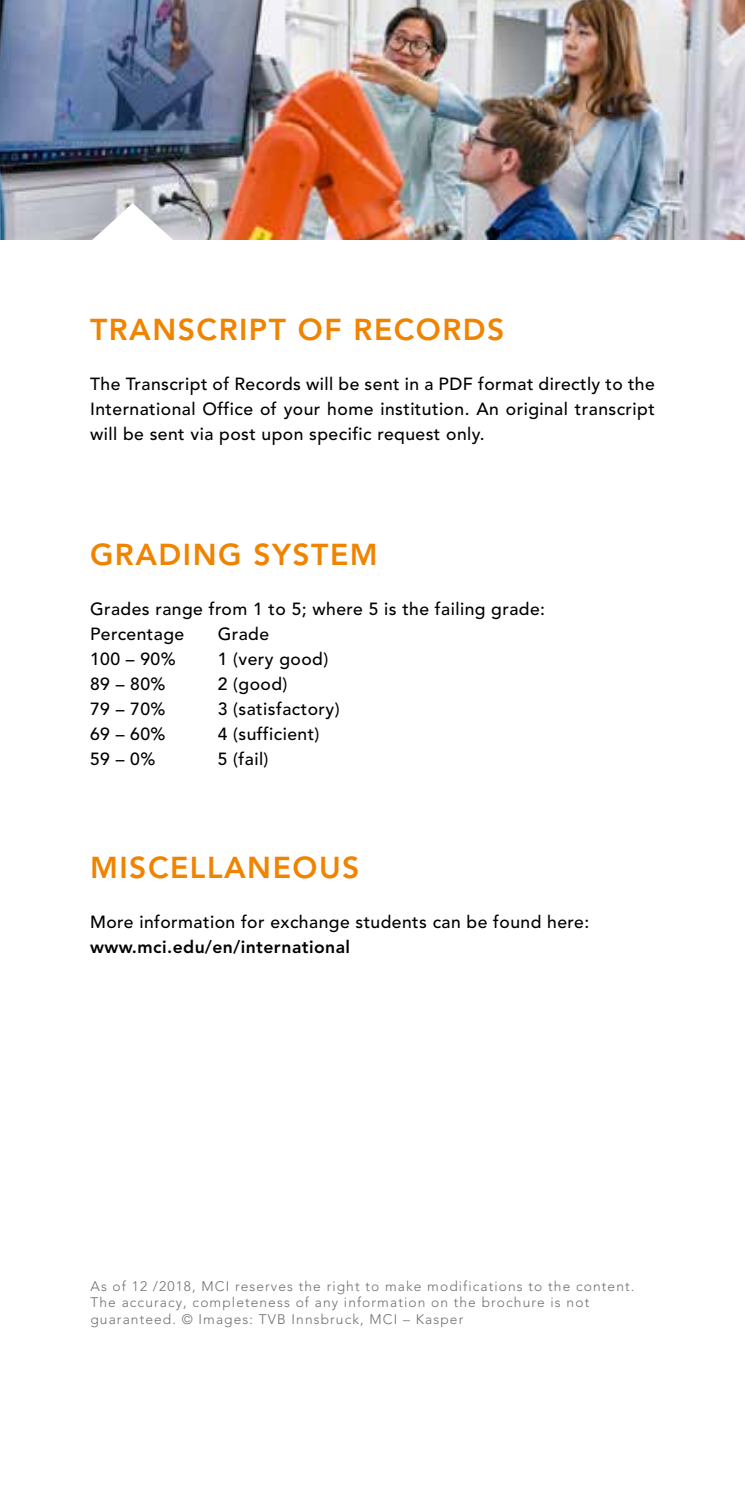
<style>
.page{position:relative;width:745px;height:1489px;background:#fff}
.page>*{position:absolute;margin:0;border:0;box-sizing:border-box;transform-origin:0 0}
.t1{font:800 30px "Avenir";letter-spacing:.05em;color:#f08300}
.t2{font:500 17.5px/25px "Avenir";letter-spacing:.025em;color:#000}
.t3{font:800 17.5px "Avenir";letter-spacing:.025em;color:#000}
.t4{font:300 13.75px/16.5px "Avenir";letter-spacing:.08em;color:#706f6f}
</style>
<div class="page">
<img style="left:1px;top:0;width:743px;height:239px">
<img style="left:551px;top:196px;width:103px;height:44px">
<img style="left:0;top:0;width:1px;height:239px">
<svg style="left:90px;top:203px;width:85px;height:37px"></svg>
<h1 class="t1" style="left:90px;top:312px;width:415px">TRANSCRIPT OF RECORDS</h1>
<p class="t2" style="left:90px;top:372px;width:566px;text-align:justify">The Transcript of Records will be sent in a PDF format directly to the International Office of your home institution. An original transcript will be sent via post upon specific request only.</p>
<h1 class="t1" style="left:90px;top:537px;width:289px">GRADING SYSTEM</h1>
<p class="t2" style="left:90px;top:597px;width:456px">Grades range from 1 to 5; where 5 is the failing grade:<br>Percentage</p>
<p class="t2" style="left:218px;top:622px;width:53px">Grade</p>
<p class="t2" style="left:90px;top:647px;width:87px">100 – 90%</p>
<p class="t2" style="left:218px;top:647px;width:112px">1 (very good)</p>
<p class="t2" style="left:90px;top:672px;width:77px">89 – 80%</p>
<p class="t2" style="left:218px;top:672px;width:71px">2 (good)</p>
<p class="t2" style="left:90px;top:697px;width:77px">79 – 70%</p>
<p class="t2" style="left:218px;top:697px;width:123px">3 (satisfactory)</p>
<p class="t2" style="left:90px;top:722px;width:77px">69 – 60%</p>
<p class="t2" style="left:218px;top:722px;width:103px">4 (sufficient)</p>
<p class="t2" style="left:90px;top:747px;width:67px">59 – 0%</p>
<p class="t2" style="left:218px;top:747px;width:52px">5 (fail)</p>
<h1 class="t1" style="left:90px;top:849px;width:271px">MISCELLANEOUS</h1>
<p class="t2" style="left:90px;top:909px;width:500px">More information for exchange students can be found here:</p>
<p class="t3" style="left:90px;top:936px;width:261px">www.mci.edu/en/international</p>
<p class="t4" style="left:90px;top:1277px;width:545px">As of 12 /2018, MCI reserves the right to make modifications to the content.<br>The accuracy, completeness of any information on the brochure is not guaranteed. © Images: TVB Innsbruck, MCI – Kasper</p>
</div>
